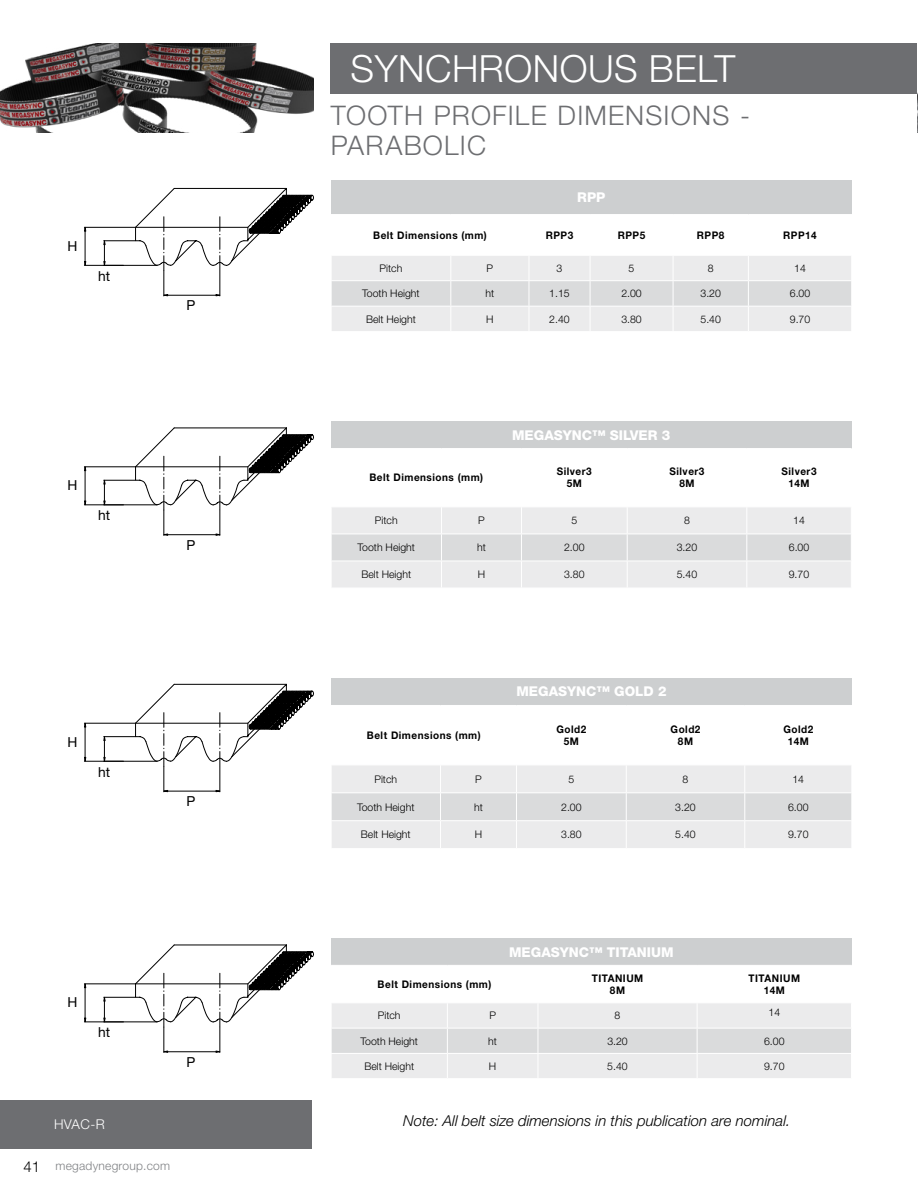
<style>
.page{position:relative;width:918px;height:1188px;background:#fff}
.page>*{position:absolute;margin:0;border:0;box-sizing:border-box;transform-origin:0 0}
.t1{font:300 37.5px "Helvetica Neue LT Std";letter-spacing:.015em;color:#fff}
.t2{font:300 27px/30px "Helvetica Neue LT Std";letter-spacing:.045em;color:#6d6e71}
.t3{font:italic 300 15px "Helvetica Neue LT Std";color:#000}
.t4{font:13.8px "Helvetica Neue LT Std";color:#000}
.t5{font:800 13.5px "Helvetica Neue LT Std";color:#fff}
.t6{font:300 13.5px "Helvetica Neue LT Std";color:#fff}
.t7{font:300 12px "Helvetica Neue LT Std";letter-spacing:.02em;color:#808285}
.t8{font:300 10.5px "Helvetica Neue LT Std";color:#000}
.t9{font:700 10.5px/12px "Helvetica Neue LT Std";letter-spacing:.05em;color:#000;text-align:center;scale:.95 1}
.s1{font-size:15px;color:#000}
</style>
<div class="page">
<div style="left:330px;top:44px;width:588px;height:50px;background:#6d6e71"></div>
<div style="left:0;top:1100px;width:312px;height:48px;background:#6d6e71"></div>
<div style="left:331px;top:180px;width:521px;height:35px;background:#cdcfd0"></div>
<svg style="left:331px;top:256px;width:520px;height:75px;background:#e6e6e7"></svg>
<hr style="left:331px;top:214px;width:120px;height:1px;background:#fff">
<hr style="left:451px;top:214px;width:78px;height:1px;background:#fff">
<hr style="left:529px;top:214px;width:61px;height:1px;background:#fff">
<hr style="left:590px;top:214px;width:83px;height:1px;background:#fff">
<hr style="left:673px;top:214px;width:75px;height:1px;background:#fff">
<hr style="left:748px;top:214px;width:104px;height:1px;background:#fff">
<hr style="left:84px;top:265px;width:73px;height:1px;background:#000">
<hr style="left:84px;top:227px;width:51px;height:1px;background:#000">
<hr style="left:85px;top:231px;width:1px;height:30px;background:#000">
<hr style="left:104px;top:241px;width:31px;height:1px;background:#000">
<svg style="left:103px;top:240px;width:20px;height:26px"></svg>
<svg style="left:134px;top:187px;width:180px;height:109px"></svg>
<div style="left:331px;top:421px;width:520px;height:28px;background:#cdcfd0"></div>
<svg style="left:331px;top:508px;width:520px;height:80px;background:#e7e7e8"></svg>
<hr style="left:331px;top:448px;width:110px;height:1px;background:#fff">
<hr style="left:441px;top:448px;width:80px;height:1px;background:#fff">
<hr style="left:521px;top:448px;width:106px;height:1px;background:#fff">
<hr style="left:627px;top:448px;width:120px;height:1px;background:#fff">
<hr style="left:747px;top:448px;width:105px;height:1px;background:#fff">
<hr style="left:84px;top:505px;width:73px;height:1px;background:#000">
<hr style="left:84px;top:467px;width:51px;height:1px;background:#000">
<hr style="left:85px;top:471px;width:1px;height:30px;background:#000">
<hr style="left:104px;top:480px;width:31px;height:1px;background:#000">
<svg style="left:103px;top:479px;width:20px;height:27px"></svg>
<svg style="left:134px;top:427px;width:180px;height:109px"></svg>
<div style="left:331px;top:678px;width:521px;height:27px;background:#cdcfd0"></div>
<svg style="left:331px;top:766px;width:521px;height:82px;background:#e6e6e7"></svg>
<hr style="left:84px;top:761px;width:73px;height:1px;background:#000">
<hr style="left:84px;top:723px;width:51px;height:1px;background:#000">
<hr style="left:85px;top:727px;width:1px;height:30px;background:#000">
<hr style="left:104px;top:736px;width:31px;height:1px;background:#000">
<svg style="left:103px;top:736px;width:20px;height:26px"></svg>
<svg style="left:134px;top:683px;width:180px;height:109px"></svg>
<div style="left:331px;top:938px;width:521px;height:27px;background:#cdcfd0"></div>
<svg style="left:331px;top:1003px;width:520px;height:75px;background:#e6e6e7"></svg>
<hr style="left:84px;top:1022px;width:73px;height:1px;background:#000">
<hr style="left:84px;top:984px;width:51px;height:1px;background:#000">
<hr style="left:85px;top:988px;width:1px;height:30px;background:#000">
<hr style="left:104px;top:997px;width:31px;height:1px;background:#000">
<svg style="left:103px;top:996px;width:20px;height:27px"></svg>
<svg style="left:134px;top:944px;width:180px;height:109px"></svg>
<img style="left:0;top:44px;width:313px;height:89px">
<img style="left:917px;top:43px;width:1px;height:90px">
<h3 class="t4" style="left:67px;top:238px;width:11px">H</h3>
<h3 class="t4" style="left:98px;top:268px;width:14px">ht</h3>
<h3 class="t4" style="left:67px;top:477px;width:11px">H</h3>
<h3 class="t4" style="left:98px;top:507px;width:14px">ht</h3>
<h3 class="t4" style="left:67px;top:734px;width:11px">H</h3>
<h3 class="t4" style="left:98px;top:763px;width:14px">ht</h3>
<h3 class="t4" style="left:187px;top:297px;width:10px">P</h3>
<h3 class="t4" style="left:187px;top:536px;width:10px">P</h3>
<h3 class="t4" style="left:187px;top:793px;width:10px">P</h3>
<h3 class="t4" style="left:67px;top:994px;width:11px">H</h3>
<h3 class="t4" style="left:98px;top:1024px;width:14px">ht</h3>
<h3 class="t4" style="left:187px;top:1053px;width:10px">P</h3>
<p class="t6" style="left:54px;top:1116px;width:52px">HVAC-R</p>
<p class="t7" style="left:23px;top:1159px;width:148px"><span class="s1">41</span> megadynegroup.com</p>
<h1 class="t1" style="left:351px;top:46px;width:386px">SYNCHRONOUS BELT</h1>
<h2 class="t2" style="left:331px;top:100px;width:421px">TOOTH PROFILE DIMENSIONS -<br>PARABOLIC</h2>
<p class="t5" style="left:577px;top:189px;width:30px">RPP</p>
<p class="t9" style="left:373px;top:229px;width:121px">Belt Dimensions (mm)</p>
<p class="t9" style="left:546px;top:229px;width:31px">RPP3</p>
<p class="t9" style="left:618px;top:229px;width:31px">RPP5</p>
<p class="t9" style="left:697px;top:229px;width:31px">RPP8</p>
<p class="t9" style="left:783px;top:229px;width:37px">RPP14</p>
<p class="t8" style="left:380px;top:262px;width:24px">Pitch</p>
<p class="t8" style="left:487px;top:262px;width:8px">P</p>
<p class="t8" style="left:557px;top:262px;width:7px">3</p>
<p class="t8" style="left:629px;top:262px;width:7px">5</p>
<p class="t8" style="left:708px;top:262px;width:7px">8</p>
<p class="t8" style="left:794px;top:262px;width:13px">14</p>
<p class="t8" style="left:362px;top:287px;width:59px">Tooth Height</p>
<p class="t8" style="left:486px;top:287px;width:10px">ht</p>
<p class="t8" style="left:549px;top:287px;width:22px">1.15</p>
<p class="t8" style="left:621px;top:287px;width:22px">2.00</p>
<p class="t8" style="left:701px;top:287px;width:22px">3.20</p>
<p class="t8" style="left:790px;top:287px;width:22px">6.00</p>
<p class="t8" style="left:366px;top:312px;width:51px">Belt Height</p>
<p class="t8" style="left:486px;top:312px;width:9px">H</p>
<p class="t8" style="left:549px;top:312px;width:22px">2.40</p>
<p class="t8" style="left:621px;top:312px;width:22px">3.80</p>
<p class="t8" style="left:701px;top:312px;width:22px">5.40</p>
<p class="t8" style="left:790px;top:312px;width:22px">9.70</p>
<p class="t5" style="left:512px;top:427px;width:160px">MEGASYNC™ SILVER 3</p>
<p class="t9" style="left:369px;top:471px;width:121px">Belt Dimensions (mm)</p>
<p class="t9" style="left:557px;top:465px;width:38px">Silver3<br>5M</p>
<p class="t9" style="left:670px;top:465px;width:38px">Silver3<br>8M</p>
<p class="t9" style="left:782px;top:465px;width:38px">Silver3<br>14M</p>
<p class="t8" style="left:375px;top:514px;width:24px">Pitch</p>
<p class="t8" style="left:478px;top:514px;width:8px">P</p>
<p class="t8" style="left:571px;top:514px;width:7px">5</p>
<p class="t8" style="left:684px;top:514px;width:7px">8</p>
<p class="t8" style="left:793px;top:514px;width:13px">14</p>
<p class="t8" style="left:358px;top:541px;width:59px">Tooth Height</p>
<p class="t8" style="left:477px;top:541px;width:10px">ht</p>
<p class="t8" style="left:564px;top:541px;width:22px">2.00</p>
<p class="t8" style="left:677px;top:541px;width:22px">3.20</p>
<p class="t8" style="left:789px;top:541px;width:22px">6.00</p>
<p class="t8" style="left:361px;top:568px;width:51px">Belt Height</p>
<p class="t8" style="left:478px;top:568px;width:9px">H</p>
<p class="t8" style="left:564px;top:568px;width:22px">3.80</p>
<p class="t8" style="left:677px;top:568px;width:22px">5.40</p>
<p class="t8" style="left:789px;top:568px;width:22px">9.70</p>
<p class="t5" style="left:516px;top:684px;width:152px">MEGASYNC™ GOLD 2</p>
<p class="t9" style="left:367px;top:729px;width:121px">Belt Dimensions (mm)</p>
<p class="t9" style="left:556px;top:723px;width:33px">Gold2<br>5M</p>
<p class="t9" style="left:671px;top:723px;width:33px">Gold2<br>8M</p>
<p class="t9" style="left:783px;top:723px;width:33px">Gold2<br>14M</p>
<p class="t8" style="left:374px;top:772px;width:24px">Pitch</p>
<p class="t8" style="left:475px;top:772px;width:8px">P</p>
<p class="t8" style="left:568px;top:772px;width:7px">5</p>
<p class="t8" style="left:683px;top:772px;width:7px">8</p>
<p class="t8" style="left:792px;top:772px;width:13px">14</p>
<p class="t8" style="left:357px;top:800px;width:59px">Tooth Height</p>
<p class="t8" style="left:474px;top:800px;width:10px">ht</p>
<p class="t8" style="left:561px;top:800px;width:22px">2.00</p>
<p class="t8" style="left:675px;top:800px;width:22px">3.20</p>
<p class="t8" style="left:788px;top:800px;width:22px">6.00</p>
<p class="t8" style="left:361px;top:828px;width:51px">Belt Height</p>
<p class="t8" style="left:475px;top:828px;width:9px">H</p>
<p class="t8" style="left:561px;top:828px;width:22px">3.80</p>
<p class="t8" style="left:675px;top:828px;width:22px">5.40</p>
<p class="t8" style="left:788px;top:828px;width:22px">9.70</p>
<p class="t5" style="left:509px;top:944px;width:166px">MEGASYNC™ TITANIUM</p>
<p class="t9" style="left:378px;top:978px;width:121px">Belt Dimensions (mm)</p>
<p class="t9" style="left:592px;top:972px;width:56px">TITANIUM<br>8M</p>
<p class="t9" style="left:749px;top:972px;width:56px">TITANIUM<br>14M</p>
<p class="t8" style="left:378px;top:1009px;width:24px">Pitch</p>
<p class="t8" style="left:489px;top:1009px;width:8px">P</p>
<p class="t8" style="left:615px;top:1009px;width:7px">8</p>
<p class="t8" style="left:769px;top:1006px;width:13px">14</p>
<p class="t8" style="left:361px;top:1034px;width:59px">Tooth Height</p>
<p class="t8" style="left:488px;top:1034px;width:10px">ht</p>
<p class="t8" style="left:607px;top:1034px;width:22px">3.20</p>
<p class="t8" style="left:764px;top:1034px;width:22px">6.00</p>
<p class="t8" style="left:364px;top:1060px;width:51px">Belt Height</p>
<p class="t8" style="left:489px;top:1060px;width:9px">H</p>
<p class="t8" style="left:607px;top:1060px;width:22px">5.40</p>
<p class="t8" style="left:764px;top:1060px;width:22px">9.70</p>
<h3 class="t3" style="left:403px;top:1112px;width:388px">Note: All belt size dimensions in this publication are nominal.</h3>
</div>
